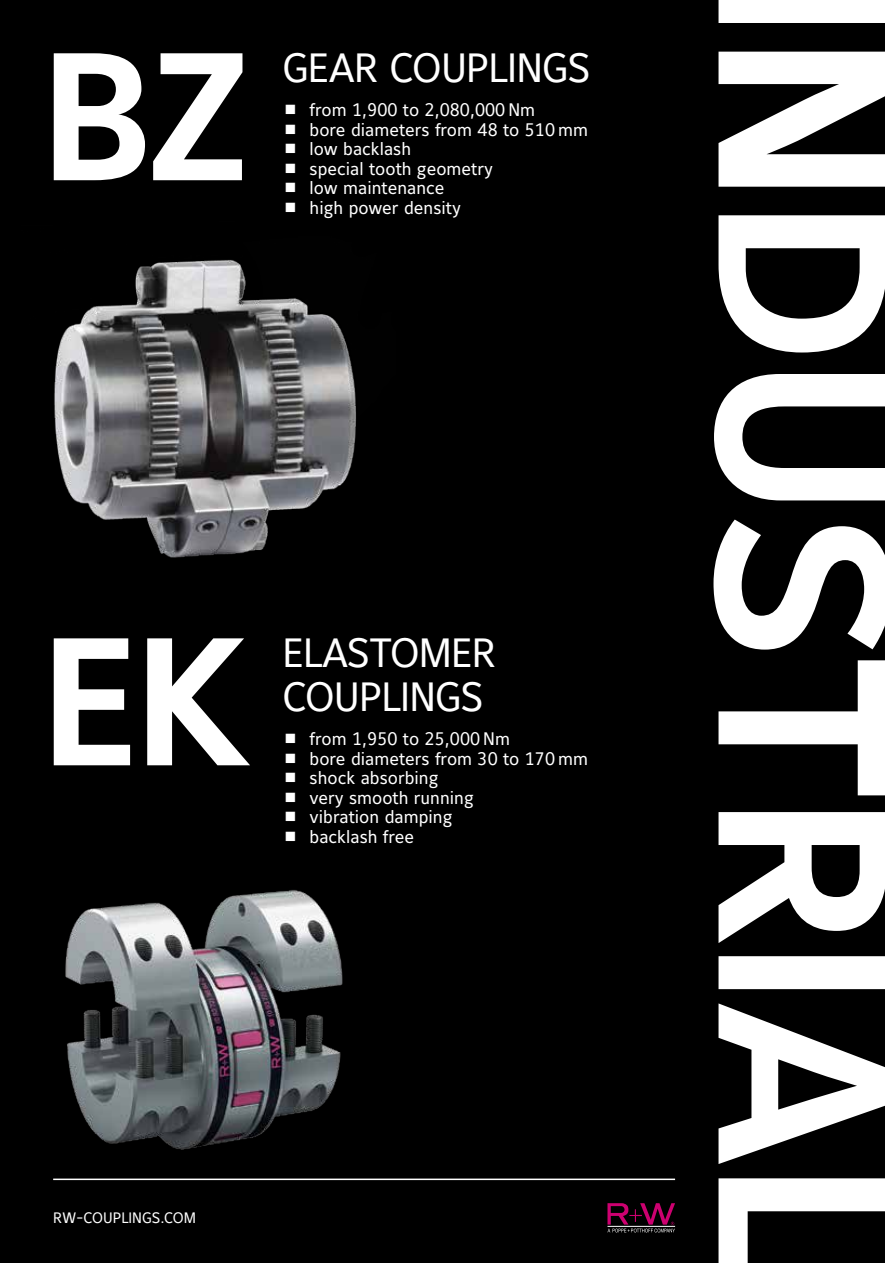
<style>
.page{position:relative;width:885px;height:1263px;background:#fff}
.page>*{position:absolute;margin:0;border:0;box-sizing:border-box;transform-origin:0 0}
.t1{font:180px "Maurea Bold Lf";color:#fff}
.t2{font:40.5px/43.5px "Maurea Regular Tf";letter-spacing:-.02em;color:#fff}
.t3{font:18px/19.5px "Maurea Regular Tf";color:#fff}
.t4{font:15px "Maurea Regular Lf";color:#fff}
</style>
<div class="page">
<div style="left:0;top:0;width:884px;height:1263px;background:#000"></div>
<img style="left:54px;top:260px;width:302px;height:298px">
<hr style="left:53px;top:1178px;width:622px;height:2px;background:#fff">
<svg style="left:607px;top:1203px;width:68px;height:29px"></svg>
<img style="left:65px;top:890px;width:278px;height:260px">
<svg style="left:713px;top:0;width:171px;height:1263px"></svg>
<h1 class="t1" style="left:41px;top:17px;width:209px">BZ</h1>
<h2 class="t2" style="left:282px;top:48px;width:309px">GEAR COUPLINGS</h2>
<p class="t3" style="left:309px;top:101px;width:280px">from 1,900 to 2,080,000 Nm<br>bore diameters from 48 to 510 mm low backlash<br>special tooth geometry<br>low maintenance<br>high power density</p>
<h1 class="t1" style="left:41px;top:602px;width:211px">EK</h1>
<h2 class="t2" style="left:282px;top:634px;width:215px">ELASTOMER<br>COUPLINGS</h2>
<p class="t3" style="left:309px;top:730px;width:280px">from 1,950 to 25,000 Nm<br>bore diameters from 30 to 170 mm shock absorbing<br>very smooth running<br>vibration damping<br>backlash free</p>
<p class="t4" style="left:53px;top:1209px;width:144px">RW-COUPLINGS.COM</p>
</div>
